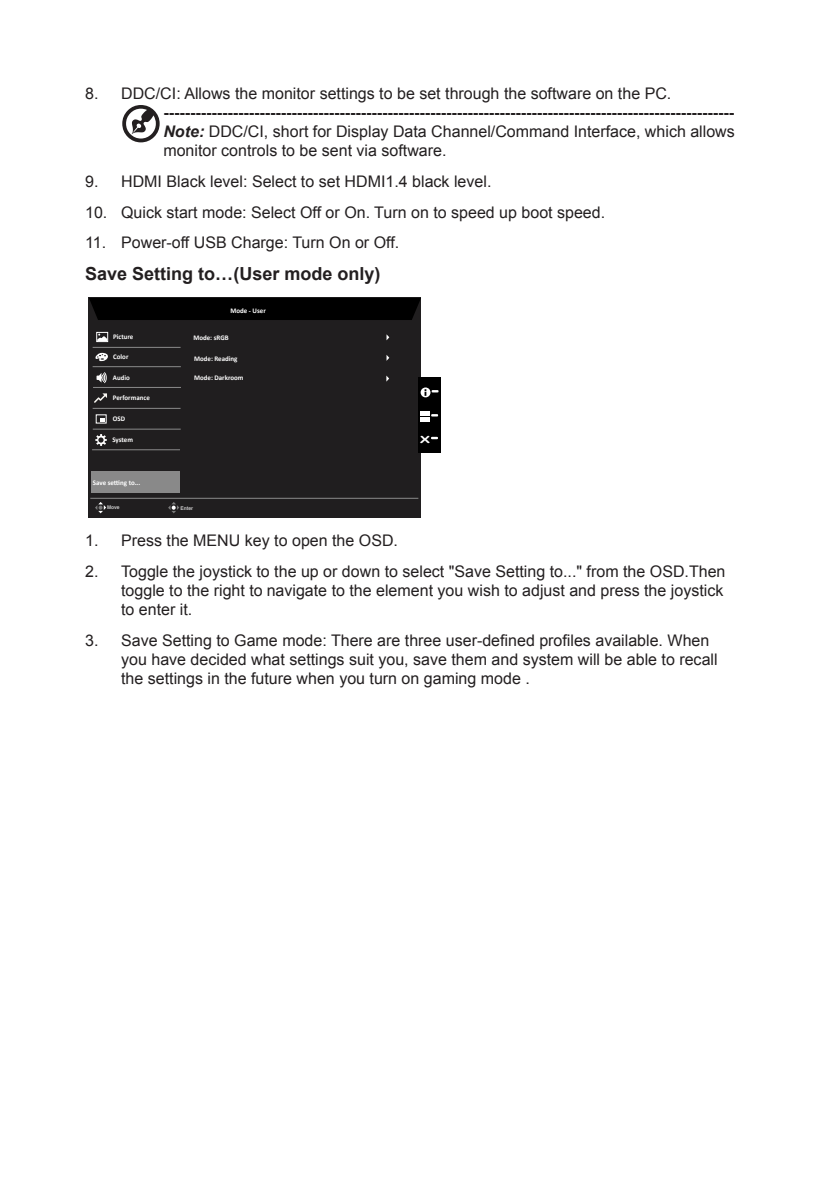
<style>
.page{position:relative;width:823px;height:1191px;background:#fff}
.page>*{position:absolute;margin:0;border:0;box-sizing:border-box;transform-origin:0 0}
.Heading1{font:700 18px "Arial";color:#231f20}
.t1{font:16px/19.2px "Arial";color:#231f20}
.t2{font:9.8px "Arial Rounded MT Bold";color:#fff;scale:1.67 1}
.t3{font:700 7.2px "Calibri";color:#fff}
.t4{font:5px "JQ Zong Yi FT";color:#cbcbcb}
.s1{font-weight:700}
.s2{font-weight:700;font-style:italic}
</style>
<div class="page">
<svg style="left:122px;top:106px;width:38px;height:37px"></svg>
<div style="left:89px;top:298px;width:332px;height:220px;background:#201e1f"></div>
<div style="left:89px;top:298px;width:332px;height:22px;background:#000"></div>
<hr style="left:90px;top:498px;width:328px;height:1px;background:#898989">
<hr style="left:92px;top:449px;width:88px;height:1px;background:#898989">
<hr style="left:93px;top:429px;width:87px;height:1px;background:#898989">
<hr style="left:93px;top:408px;width:87px;height:1px;background:#898989">
<hr style="left:93px;top:387px;width:88px;height:1px;background:#898989">
<hr style="left:93px;top:366px;width:88px;height:1px;background:#898989">
<svg style="left:95px;top:434px;width:12px;height:12px"></svg>
<div style="left:96px;top:332px;width:12px;height:10px;border:1px solid #fff"></div>
<svg style="left:97px;top:333px;width:10px;height:8px"></svg>
<svg style="left:95px;top:353px;width:13px;height:8px"></svg>
<svg style="left:96px;top:372px;width:11px;height:12px"></svg>
<hr style="left:93px;top:347px;width:87px;height:1px;background:#898989">
<svg style="left:100px;top:418px;width:5px;height:4px"></svg>
<svg style="left:95px;top:502px;width:11px;height:11px"></svg>
<svg style="left:168px;top:502px;width:11px;height:11px"></svg>
<div style="left:418px;top:377px;width:22px;height:76px;background:#000"></div>
<svg style="left:420px;top:411px;width:18px;height:10px"></svg>
<svg style="left:431px;top:437px;width:6px;height:2px"></svg>
<svg style="left:420px;top:387px;width:18px;height:10px"></svg>
<svg style="left:386px;top:334px;width:3px;height:6px"></svg>
<svg style="left:386px;top:355px;width:3px;height:6px"></svg>
<svg style="left:386px;top:375px;width:3px;height:6px"></svg>
<div style="left:91px;top:472px;width:89px;height:21px;background:#898989"></div>
<svg style="left:94px;top:393px;width:13px;height:10px"></svg>
<p class="t1" style="left:163px;top:84px;width:572px;text-indent:-78px">8. DDC/CI: Allows the monitor settings to be set through the software on the PC. <span class="s1">‑---------------------------------------------------------------------------------------------------------- </span><span class="s2">Note:</span> DDC/CI, short for Display Data Channel/Command Interface, which allows monitor controls to be sent via software.</p>
<p class="t1" style="left:85px;top:172px;width:407px">9. HDMI Black level: Select to set HDMI1.4 black level.</p>
<p class="t1" style="left:85px;top:202px;width:521px">10. Quick start mode: Select Off or On. Turn on to speed up boot speed.</p>
<p class="t1" style="left:85px;top:233px;width:315px">11. Power-off USB Charge: Turn On or Off.</p>
<p class="Heading1" style="left:85px;top:262px;width:297px">Save Setting to…(User mode only)</p>
<p class="t3" style="left:230px;top:306px;width:37px">Mode - User</p>
<p class="t3" style="left:113px;top:332px;width:22px">Picture</p>
<p class="t3" style="left:113px;top:352px;width:17px">Color</p>
<p class="t3" style="left:113px;top:373px;width:19px">Audio</p>
<p class="t3" style="left:113px;top:414px;width:14px">OSD</p>
<p class="t3" style="left:113px;top:393px;width:38px">Performance</p>
<p class="t3" style="left:112px;top:435px;width:22px">System</p>
<p class="t3" style="left:93px;top:478px;width:49px">Save setting to...</p>
<p class="t3" style="left:193px;top:333px;width:37px">Mode: sRGB</p>
<p class="t3" style="left:194px;top:354px;width:45px">Mode: Reading</p>
<p class="t3" style="left:194px;top:373px;width:51px">Mode: Darkroom</p>
<p class="t4" style="left:107px;top:505px;width:14px">Move</p>
<p class="t4" style="left:180px;top:505px;width:14px">Enter</p>
<p class="t2" style="left:420px;top:433px;width:7px">X</p>
<p class="t1" style="left:85px;top:531px;width:314px">1. Press the MENU key to open the OSD.</p>
<p class="t1" style="left:121px;top:562px;width:605px;text-indent:-36px">2. Toggle the joystick to the up or down to select "Save Setting to..." from the OSD.Then toggle to the right to navigate to the element you wish to adjust and press the joystick to enter it.</p>
<p class="t1" style="left:121px;top:631px;width:597px;text-indent:-36px">3. Save Setting to Game mode: There are three user-defined profiles available. When you have decided what settings suit you, save them and system will be able to recall the settings in the future when you turn on gaming mode .</p>
</div>
